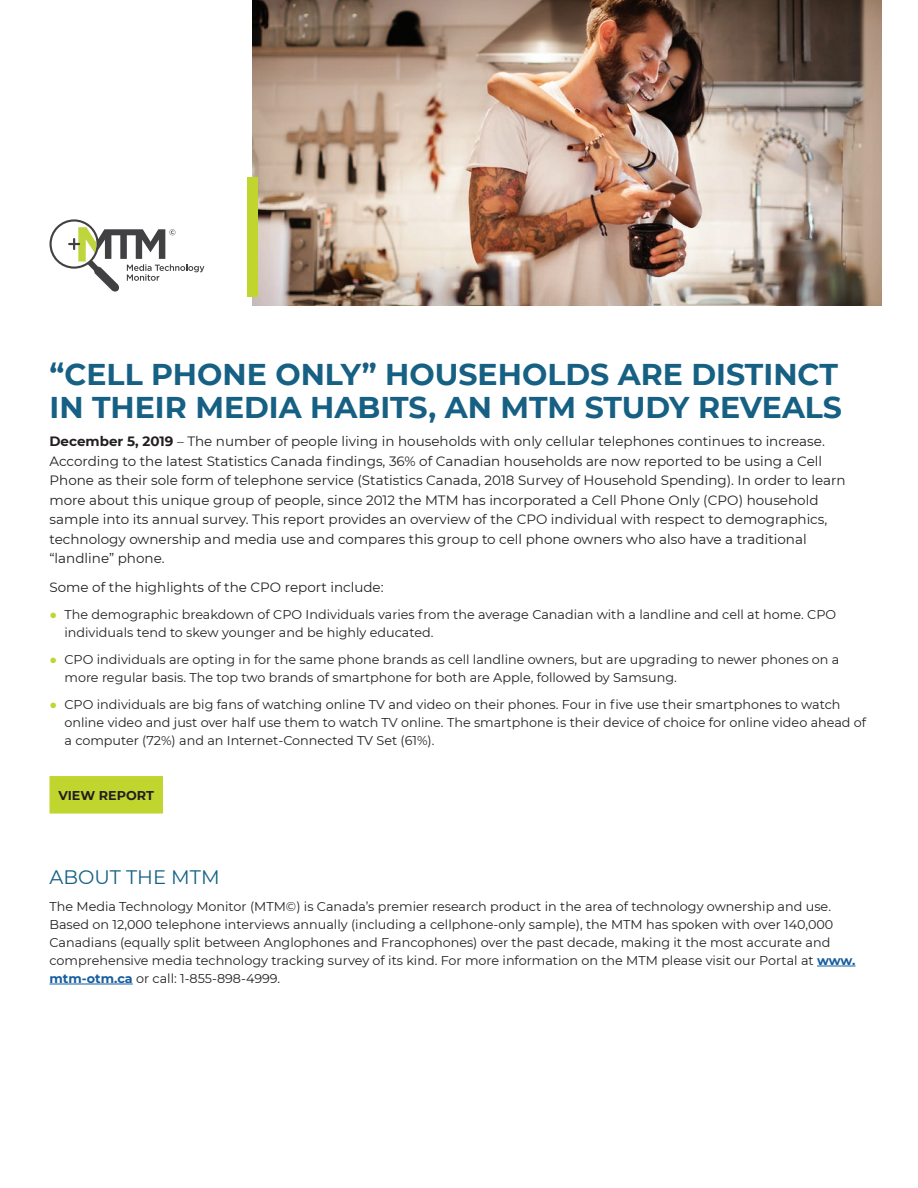
<style>
.page{position:relative;width:918px;height:1188px;background:#fff}
.page>*{position:absolute;margin:0;border:0;box-sizing:border-box;transform-origin:0 0}
.t1{font:700 30px/33px "Montserrat";color:#166084}
.t2{font:19.5px "Montserrat";color:#166084}
.t3{font:13.5px/19.5px "Montserrat";color:#231f20}
.t4{font:12.75px/18px "Montserrat";color:#231f20}
.t5{font:700 12.75px "Montserrat";color:#231f20}
.s1{font-weight:700}
.s2{font-family:"Impact";color:#c1d52f}
.s3{font-weight:700;color:#175d9e}
</style>
<div class="page">
<div style="left:251px;top:0;width:632px;height:308px;background:#231f20;opacity:.15"></div>
<div style="left:50px;top:776px;width:113px;height:38px;background:#c1d52f"></div>
<hr style="left:817px;top:966px;width:39px;height:1px;background:#175d9e">
<hr style="left:50px;top:984px;width:83px;height:1px;background:#175d9e">
<svg style="left:50px;top:219px;width:154px;height:73px"></svg>
<div style="left:247px;top:178px;width:10px;height:119px;background:#c1d52f"></div>
<h1 class="t1" style="left:50px;top:356px;width:794px">“CELL PHONE ONLY” HOUSEHOLDS ARE DISTINCT<br>IN THEIR MEDIA HABITS, AN MTM STUDY REVEALS</h1>
<p class="t3" style="left:50px;top:431px;width:798px"><span class="s1">December 5, 2019</span> – The number of people living in households with only cellular telephones continues to increase.<br>According to the latest Statistics Canada findings, 36% of Canadian households are now reported to be using a Cell Phone as their sole form of telephone service (Statistics Canada, 2018 Survey of Household Spending). In order to learn more about this unique group of people, since 2012 the MTM has incorporated a Cell Phone Only (CPO) household sample into its annual survey. This report provides an overview of the CPO individual with respect to demographics, technology ownership and media use and compares this group to cell phone owners who also have a traditional “landline” phone.</p>
<p class="t3" style="left:50px;top:576px;width:336px">Some of the highlights of the CPO report include:</p>
<p class="t4" style="left:64px;top:605px;width:773px;text-indent:-15px"><span class="s2">●</span> The demographic breakdown of CPO Individuals varies from the average Canadian with a landline and cell at home. CPO individuals tend to skew younger and be highly educated.</p>
<p class="t4" style="left:64px;top:650px;width:776px;text-indent:-15px"><span class="s2">●</span> CPO individuals are opting in for the same phone brands as cell landline owners, but are upgrading to newer phones on a more regular basis. The top two brands of smartphone for both are Apple, followed by Samsung.</p>
<p class="t4" style="left:64px;top:695px;width:803px;text-indent:-15px"><span class="s2">●</span> CPO individuals are big fans of watching online TV and video on their phones. Four in five use their smartphones to watch online video and just over half use them to watch TV online. The smartphone is their device of choice for online video ahead of a computer (72%) and an Internet-Connected TV Set (61%).</p>
<p class="t5" style="left:58px;top:786px;width:97px">VIEW REPORT</p>
<h2 class="t2" style="left:50px;top:864px;width:172px">ABOUT THE MTM</h2>
<p class="t4" style="left:50px;top:897px;width:808px">The Media Technology Monitor (MTM©) is Canada’s premier research product in the area of technology ownership and use.<br>Based on 12,000 telephone interviews annually (including a cellphone-only sample), the MTM has spoken with over 140,000<br>Canadians (equally split between Anglophones and Francophones) over the past decade, making it the most accurate and comprehensive media technology tracking survey of its kind. For more information on the MTM please visit our Portal at <span class="s3">www. mtm-otm.ca</span> or call: 1-855-898-4999.</p>
</div>
